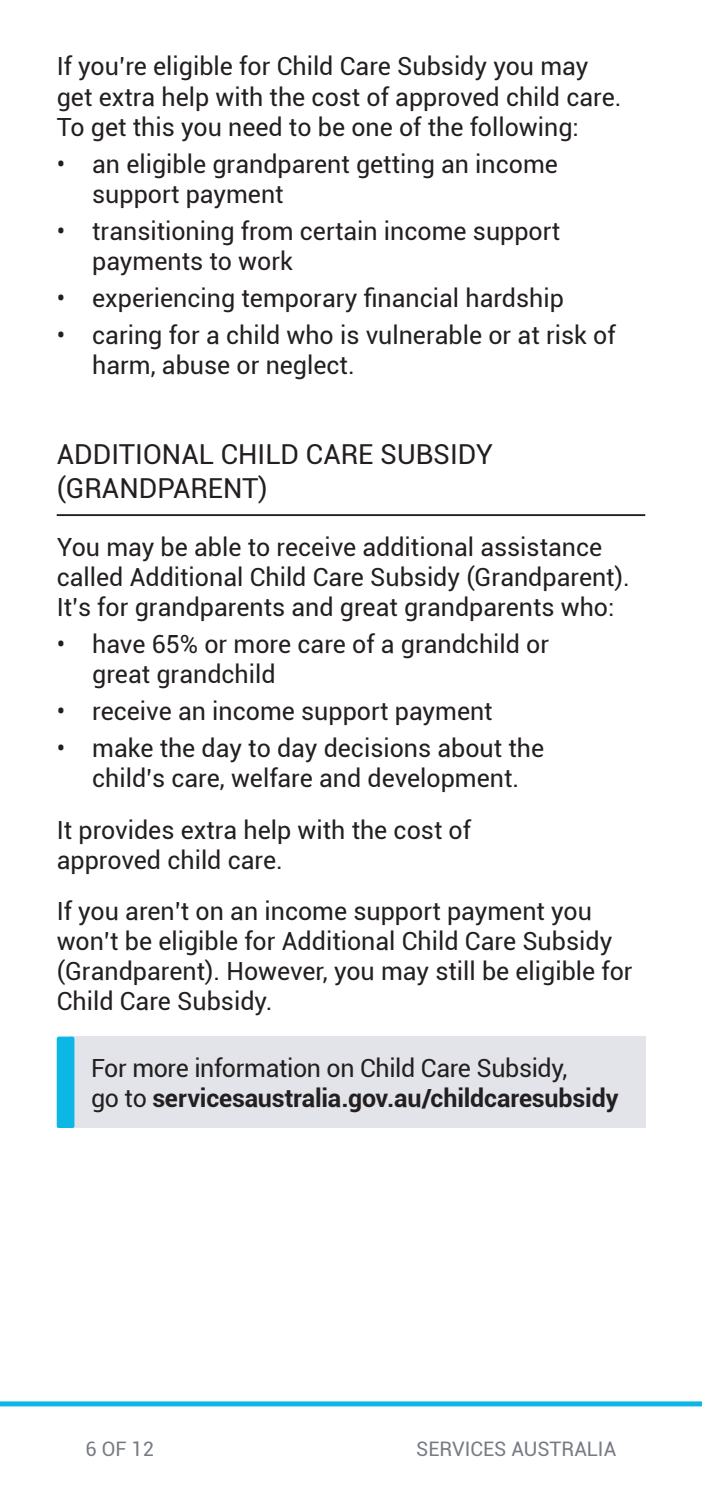
<style>
.page{position:relative;width:702px;height:1489px;background:#fff}
.page>*{position:absolute;margin:0;border:0;box-sizing:border-box;transform-origin:0 0}
.Heading_3{font:27.5px/33.5px "Roboto";color:#231f20}
.Body_text{font:25px/30px "Roboto";color:#231f20}
.Body{font:25px/30px "Roboto";letter-spacing:-.015em;color:#231f20}
.t1{font:20px "Roboto";color:#777b83}
.s1{font-weight:700}
</style>
<div class="page">
<hr style="left:57px;top:514px;width:588px;height:2px;background:#231f20">
<div style="left:70px;top:1036px;width:575px;height:91px;background:#e2e4e9"></div>
<div style="left:57px;top:1036px;width:17px;height:91px;background:#0cb6e5;border-radius:2px"></div>
<div style="left:0;top:1401px;width:702px;height:5px;background:#0cb6e5"></div>
<p class="Body_text" style="left:57px;top:51px;width:566px">If you’re eligible for Child Care Subsidy you may get extra help with the cost of approved child care.<br>To get this you need to be one of the following:</p>
<p class="Body_text" style="left:92px;top:148px;width:467px;text-indent:-35px">• an eligible grandparent getting an income support payment</p>
<p class="Body_text" style="left:92px;top:215px;width:469px;text-indent:-35px">• transitioning from certain income support payments to work</p>
<p class="Body_text" style="left:57px;top:282px;width:508px">• experiencing temporary financial hardship</p>
<p class="Body_text" style="left:92px;top:319px;width:525px;text-indent:-35px">• caring for a child who is vulnerable or at risk of harm, abuse or neglect.</p>
<p class="Heading_3" style="left:57px;top:436px;width:438px">ADDITIONAL CHILD CARE SUBSIDY (GRANDPARENT)</p>
<p class="Body_text" style="left:57px;top:531px;width:574px">You may be able to receive additional assistance called Additional Child Care Subsidy (Grandparent).<br>It’s for grandparents and great grandparents who:</p>
<p class="Body_text" style="left:92px;top:628px;width:458px;text-indent:-35px">• have 65% or more care of a grandchild or great grandchild</p>
<p class="Body_text" style="left:57px;top:695px;width:437px">• receive an income support payment</p>
<p class="Body_text" style="left:57px;top:732px;width:489px;text-align:center">• make the day to day decisions about the child’s care, welfare and development.</p>
<p class="Body_text" style="left:57px;top:813px;width:416px">It provides extra help with the cost of approved child care.</p>
<p class="Body_text" style="left:57px;top:895px;width:577px">If you aren’t on an income support payment you won’t be eligible for Additional Child Care Subsidy (Grandparent). However, you may still be eligible for Child Care Subsidy.</p>
<p class="Body" style="left:91px;top:1051px;width:529px">For more information on Child Care Subsidy,<br>go to <span class="s1">servicesaustralia.gov.au/childcaresubsidy</span></p>
<p class="t1" style="left:85px;top:1434px;width:70px">6 OF 12</p>
<p class="t1" style="left:416px;top:1434px;width:202px">SERVICES AUSTRALIA</p>
</div>
